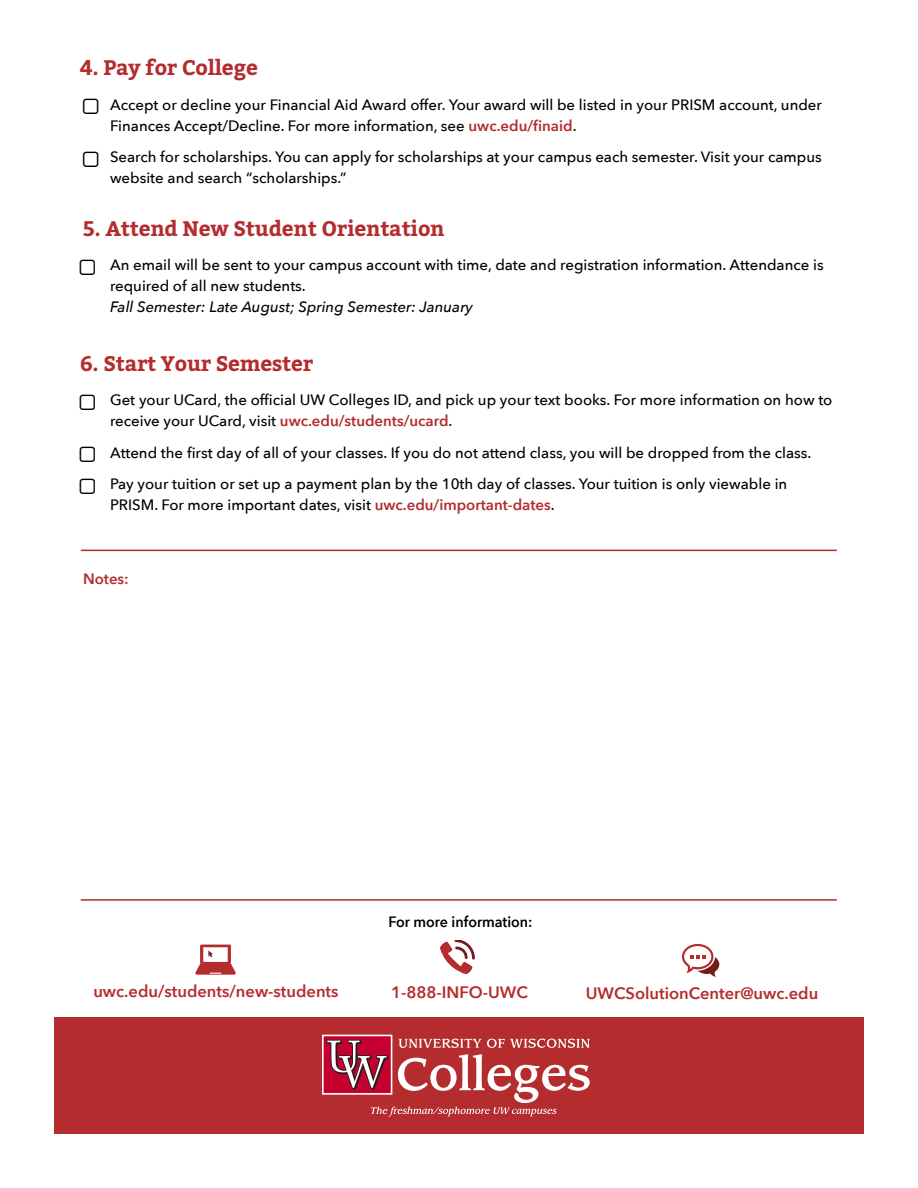
<style>
.page{position:relative;width:918px;height:1188px;background:#fff}
.page>*{position:absolute;margin:0;border:0;box-sizing:border-box;transform-origin:0 0}
.t1{font:700 21px "Bitter";letter-spacing:-.01em;color:#b42c2e}
.t2{font:600 16.5px "Avenir Next";color:#b42c2e}
.t3{font:500 15px/21px "Avenir Next";color:#000}
.t4{font:italic 500 15px "Avenir Next";color:#000}
.t5{font:600 15px "Avenir Next";color:#000;scale:.95 1}
.t6{font:600 15px "Avenir Next";color:#b42c2e}
.s1{font-weight:600;color:#b42c2e}
</style>
<div class="page">
<div style="left:54px;top:1017px;width:810px;height:117px;background:#b42c2e"></div>
<div style="left:322px;top:1035px;width:70px;height:60px;border:2px solid #fff"></div>
<svg style="left:326px;top:1035px;width:264px;height:81px"></svg>
<svg style="left:441px;top:940px;width:34px;height:34px"></svg>
<svg style="left:682px;top:944px;width:37px;height:33px"></svg>
<svg style="left:195px;top:945px;width:41px;height:30px"></svg>
<hr style="left:81px;top:899px;width:756px;height:2px;background:#b42c2e">
<hr style="left:81px;top:550px;width:756px;height:1px;background:#b42c2e">
<h1 class="t1" style="left:80px;top:51px;width:180px">4. Pay for College</h1>
<p class="t3" style="left:110px;top:93px;width:713px">Accept or decline your Financial Aid Award offer. Your award will be listed in your PRISM account, under<br>Finances Accept/Decline. For more information, see <span class="s1">uwc.edu/finaid</span>.</p>
<p class="t3" style="left:110px;top:146px;width:713px">Search for scholarships. You can apply for scholarships at your campus each semester. Visit your campus website and search “scholarships.”</p>
<h1 class="t1" style="left:83px;top:212px;width:363px">5. Attend New Student Orientation</h1>
<p class="t3" style="left:110px;top:254px;width:715px">An email will be sent to your campus account with time, date and registration information. Attendance is required of all new students.</p>
<p class="t4" style="left:110px;top:294px;width:364px">Fall Semester: Late August; Spring Semester: January</p>
<h1 class="t1" style="left:80px;top:347px;width:235px">6. Start Your Semester</h1>
<p class="t3" style="left:110px;top:389px;width:724px">Get your UCard, the official UW Colleges ID, and pick up your text books. For more information on how to receive your UCard, visit <span class="s1">uwc.edu/students/ucard</span>.</p>
<p class="t3" style="left:110px;top:436px;width:703px;line-height:31.5px">Attend the first day of all of your classes. If you do not attend class, you will be dropped from the class.<br>Pay your tuition or set up a payment plan by the 10th day of classes. Your tuition is only viewable in</p>
<p class="t3" style="left:110px;top:494px;width:446px">PRISM. For more important dates, visit <span class="s1">uwc.edu/important-dates</span>.</p>
<p class="t6" style="left:83px;top:565px;width:47px">Notes:</p>
<p class="t5" style="left:389px;top:909px;width:153px">For more information:</p>
<p class="t2" style="left:93px;top:977px;width:247px">uwc.edu/students/new-students</p>
<p class="t2" style="left:391px;top:978px;width:138px">1-888-INFO-UWC</p>
<p class="t2" style="left:586px;top:979px;width:234px">UWCSolutionCenter@uwc.edu</p>
</div>
